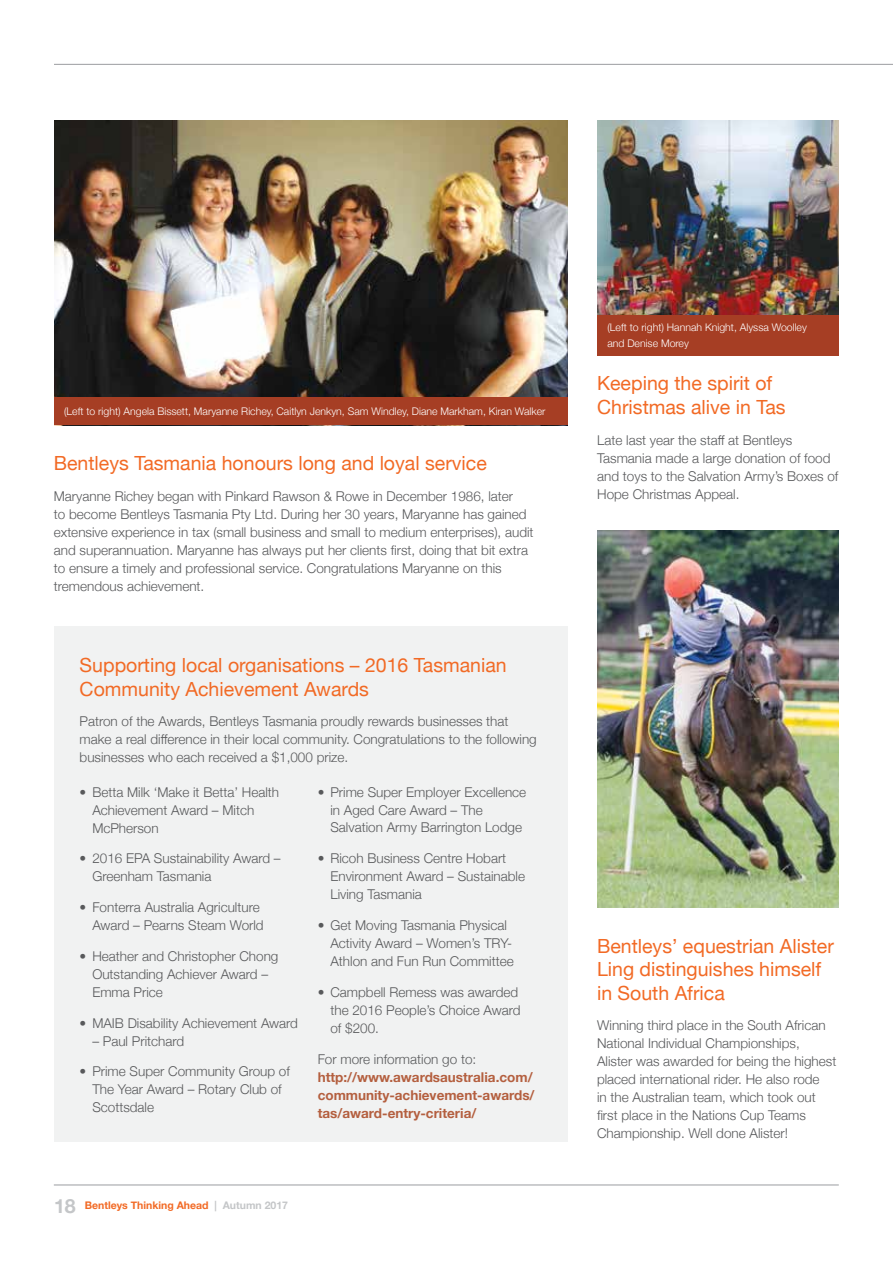
<style>
.page{position:relative;width:893px;height:1263px;background:#fff}
.page>*{position:absolute;margin:0;border:0;box-sizing:border-box;transform-origin:0 0}
.t1{font:19.5px/23.4px "Helvetica Neue";color:#f26a25}
.t2{font:300 13.5px/18px "Helvetica Neue";color:#58595b}
.t3{font:700 13.5px/18px "Helvetica Neue";color:#b45f3f}
.t4{font:300 10.5px/15.6px "Helvetica Neue";color:#fff}
.t5{font:700 10.5px "Helvetica Neue";color:#f26a25}
.s1{font-size:19.5px;color:#c4c6c8}
.s2{color:#c4c6c8}
</style>
<div class="page">
<hr style="left:54px;top:1185px;width:785px;height:1px;background:#9b9da0">
<img style="left:54px;top:121px;width:513px;height:276px">
<div style="left:54px;top:397px;width:513px;height:28px;background:#a63e24"></div>
<img style="left:597px;top:121px;width:242px;height:194px">
<img style="left:597px;top:530px;width:242px;height:377px">
<div style="left:54px;top:627px;width:513px;height:515px;background:#f1f2f2"></div>
<hr style="left:54px;top:64px;width:839px;height:1px;background:#9b9da0">
<div style="left:597px;top:315px;width:242px;height:40px;background:#a63e24"></div>
<p class="t4" style="left:64px;top:402px;width:483px">(Left to right) Angela Bissett, Maryanne Richey, Caitlyn Jenkyn, Sam Windley, Diane Markham, Kiran Walker</p>
<h1 class="t1" style="left:54px;top:453px;width:435px">Bentleys Tasmania honours long and loyal service</h1>
<p class="t2" style="left:54px;top:486px;width:481px">Maryanne Richey began with Pinkard Rawson &amp; Rowe in December 1986, later<br>to become Bentleys Tasmania Pty Ltd. During her 30 years, Maryanne has gained extensive experience in tax (small business and small to medium enterprises), audit and superannuation. Maryanne has always put her clients first, doing that bit extra to ensure a timely and professional service. Congratulations Maryanne on this tremendous achievement.</p>
<h1 class="t1" style="left:80px;top:655px;width:429px">Supporting local organisations – 2016 Tasmanian<br>Community Achievement Awards</h1>
<p class="t2" style="left:80px;top:711px;width:459px">Patron of the Awards, Bentleys Tasmania proudly rewards businesses that make a real difference in their local community. Congratulations to the following businesses who each received a $1,000 prize.</p>
<p class="t2" style="left:92px;top:782px;width:188px;text-indent:-13px">• Betta Milk ‘Make it Betta’ Health<br>Achievement Award – Mitch<br>McPherson</p>
<p class="t2" style="left:92px;top:848px;width:190px;text-indent:-13px">• 2016 EPA Sustainability Award –<br>Greenham Tasmania</p>
<p class="t2" style="left:80px;top:897px;width:186px;text-align:right">• Fonterra Australia Agriculture<br>Award – Pearns Steam World</p>
<p class="t2" style="left:92px;top:946px;width:188px;text-indent:-13px">• Heather and Christopher Chong<br>Outstanding Achiever Award –<br>Emma Price</p>
<p class="t2" style="left:80px;top:1013px;width:220px">• MAIB Disability Achievement Award</p>
<p class="t2" style="left:92px;top:1031px;width:93px">– Paul Pritchard</p>
<p class="t2" style="left:92px;top:1061px;width:199px;text-indent:-13px">• Prime Super Community Group of<br>The Year Award – Rotary Club of<br>Scottsdale</p>
<p class="t2" style="left:330px;top:782px;width:197px;text-indent:-13px">• Prime Super Employer Excellence in Aged Care Award – The<br>Salvation Army Barrington Lodge</p>
<p class="t2" style="left:330px;top:848px;width:196px;text-indent:-13px">• Ricoh Business Centre Hobart<br>Environment Award – Sustainable<br>Living Tasmania</p>
<p class="t2" style="left:330px;top:915px;width:185px;text-indent:-13px">• Get Moving Tasmania Physical<br>Activity Award – Women’s TRY-<br>Athlon and Fun Run Committee</p>
<p class="t2" style="left:330px;top:982px;width:192px;text-indent:-13px">• Campbell Remess was awarded the 2016 People’s Choice Award of $200.</p>
<p class="t2" style="left:318px;top:1049px;width:160px">For more information go to:</p>
<p class="t3" style="left:318px;top:1068px;width:218px">http://www.awardsaustralia.com/ community-achievement-awards/ tas/award-entry-criteria/</p>
<p class="t5" style="left:54px;top:1197px;width:235px"><span class="s1">18</span> Bentleys Thinking Ahead <span class="s2">| Autumn 2017</span></p>
<p class="t4" style="left:607px;top:319px;width:201px">(Left to right) Hannah Knight, Alyssa Woolley and Denise Morey</p>
<h1 class="t1" style="left:597px;top:373px;width:190px">Keeping the spirit of<br>Christmas alive in Tas</h1>
<p class="t2" style="left:597px;top:430px;width:243px">Late last year the staff at Bentleys Tasmania made a large donation of food and toys to the Salvation Army’s Boxes of Hope Christmas Appeal.</p>
<h1 class="t1" style="left:597px;top:935px;width:238px">Bentleys’ equestrian Alister<br>Ling distinguishes himself in South Africa</h1>
<p class="t2" style="left:597px;top:1016px;width:241px">Winning third place in the South African National Individual Championships, Alister was awarded for being the highest placed international rider. He also rode<br>in the Australian team, which took out first place in the Nations Cup Teams Championship. Well done Alister!</p>
</div>
